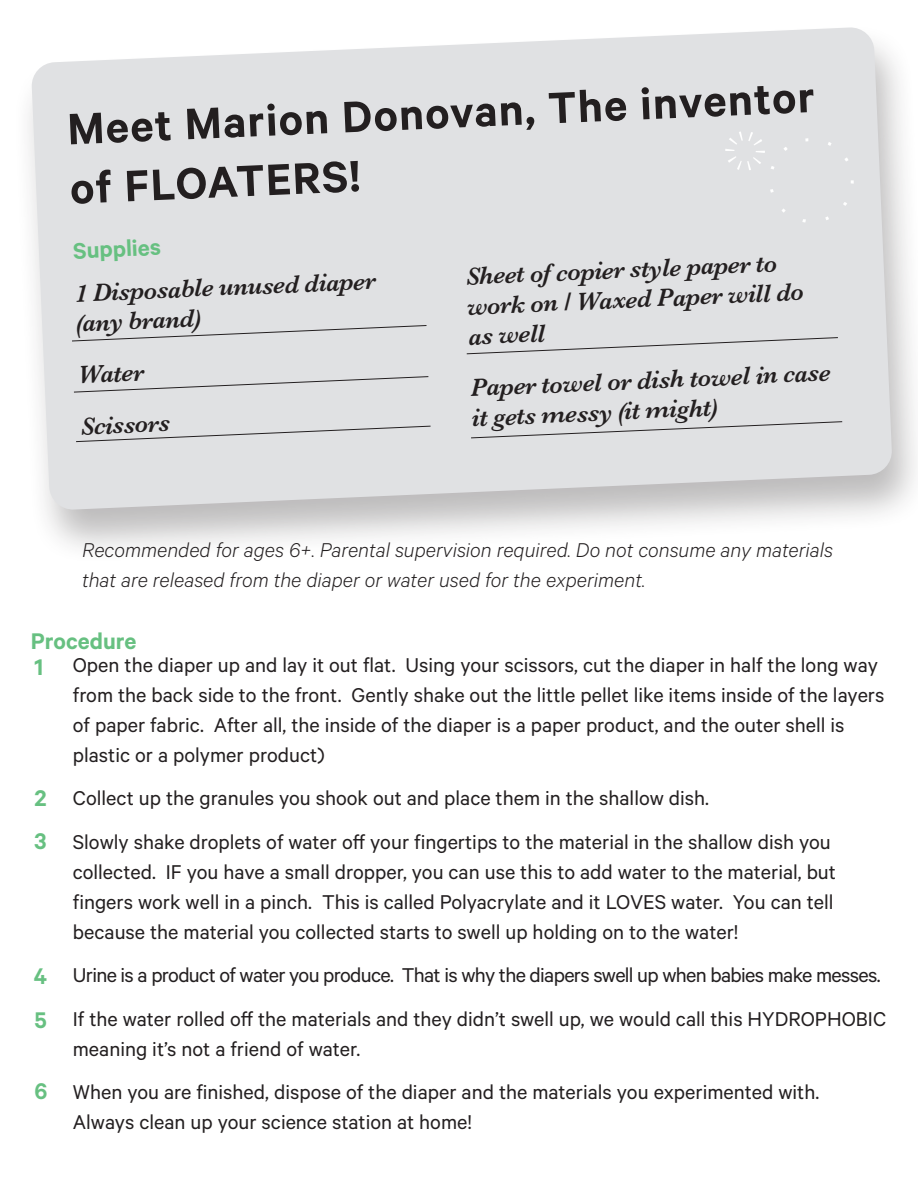
<style>
.page{position:relative;width:918px;height:1188px;background:#fff}
.page>*{position:absolute;margin:0;border:0;box-sizing:border-box;transform-origin:0 0}
.t1{font:600 49.5px/61.5px "Calibre";color:#231f20}
.t2{font:italic 600 25.5px/30.5px "Baskerville";color:#231f20}
.t3{font:600 25.5px "Calibre";color:#67c081}
.t4{font:22.5px/30px "Calibre";color:#231f20}
.t5{font:italic 300 22.5px/30px "Calibre";color:#231f20}
.t6{font:22.5px "Calibre";letter-spacing:-.03em;color:#231f20}
</style>
<div class="page">
<div style="left:12px;top:23px;width:906px;height:542px;background:#231f20;opacity:.3"></div>
<svg style="left:31px;top:27px;width:861px;height:483px;background:#e0e1e3"></svg>
<svg style="left:72px;top:325px;width:355px;height:16px;background:#d4d4d6"></svg>
<svg style="left:74px;top:376px;width:355px;height:16px;background:#d4d4d6"></svg>
<svg style="left:76px;top:426px;width:355px;height:16px;background:#d4d4d6"></svg>
<svg style="left:466px;top:337px;width:372px;height:17px;background:#d4d5d7"></svg>
<svg style="left:471px;top:421px;width:372px;height:17px;background:#d4d5d7"></svg>
<div style="left:770px;top:138px;width:83px;height:84px;background:#e0e1e3"></div>
<img style="left:726px;top:132px;width:39px;height:39px">
<p class="t1" style="left:66px;top:94px;width:749px;rotate:-2deg">Meet Marion Donovan, The inventor of FLOATERS!</p>
<p class="t3" style="left:73px;top:235px;width:89px;rotate:-2deg">Supplies</p>
<p class="t2" style="left:74px;top:277px;width:303px;rotate:-2deg">1 Disposable unused diaper (any brand)</p>
<p class="t2" style="left:78px;top:360px;width:68px;rotate:-2deg">Water</p>
<p class="t2" style="left:80px;top:411px;width:91px;rotate:-2deg">Scissors</p>
<p class="t2" style="left:465px;top:260px;width:339px;rotate:-2deg">Sheet of copier style paper to work on / Waxed Paper will do as well</p>
<p class="t2" style="left:470px;top:371px;width:362px;rotate:-2deg">Paper towel or dish towel in case it gets messy (it might)</p>
<p class="t5" style="left:82px;top:534px;width:753px">Recommended for ages 6+. Parental supervision required. Do not consume any materials that are released from the diaper or water used for the experiment.</p>
<p class="t3" style="left:31px;top:626px;width:107px">Procedure</p>
<p class="t3" style="left:34px;top:651px;width:10px">1</p>
<p class="t3" style="left:34px;top:783px;width:14px">2</p>
<p class="t3" style="left:34px;top:826px;width:14px">3</p>
<p class="t3" style="left:34px;top:961px;width:15px">4</p>
<p class="t3" style="left:34px;top:1005px;width:14px">5</p>
<p class="t3" style="left:34px;top:1076px;width:15px">6</p>
<p class="t4" style="left:73px;top:649px;width:813px">Open the diaper up and lay it out flat. Using your scissors, cut the diaper in half the long way from the back side to the front. Gently shake out the little pellet like items inside of the layers of paper fabric. After all, the inside of the diaper is a paper product, and the outer shell is plastic or a polymer product)</p>
<p class="t4" style="left:73px;top:782px;width:638px">Collect up the granules you shook out and place them in the shallow dish.</p>
<p class="t4" style="left:73px;top:826px;width:765px">Slowly shake droplets of water off your fingertips to the material in the shallow dish you collected. IF you have a small dropper, you can use this to add water to the material, but fingers work well in a pinch. This is called Polyacrylate and it LOVES water. You can tell because the material you collected starts to swell up holding on to the water!</p>
<p class="t6" style="left:73px;top:962px;width:809px">Urine is a product of water you produce. That is why the diapers swell up when babies make messes.</p>
<p class="t4" style="left:73px;top:1003px;width:815px">If the water rolled off the materials and they didn’t swell up, we would call this HYDROPHOBIC meaning it’s not a friend of water.</p>
<p class="t4" style="left:73px;top:1076px;width:748px">When you are finished, dispose of the diaper and the materials you experimented with.<br>Always clean up your science station at home!</p>
</div>
